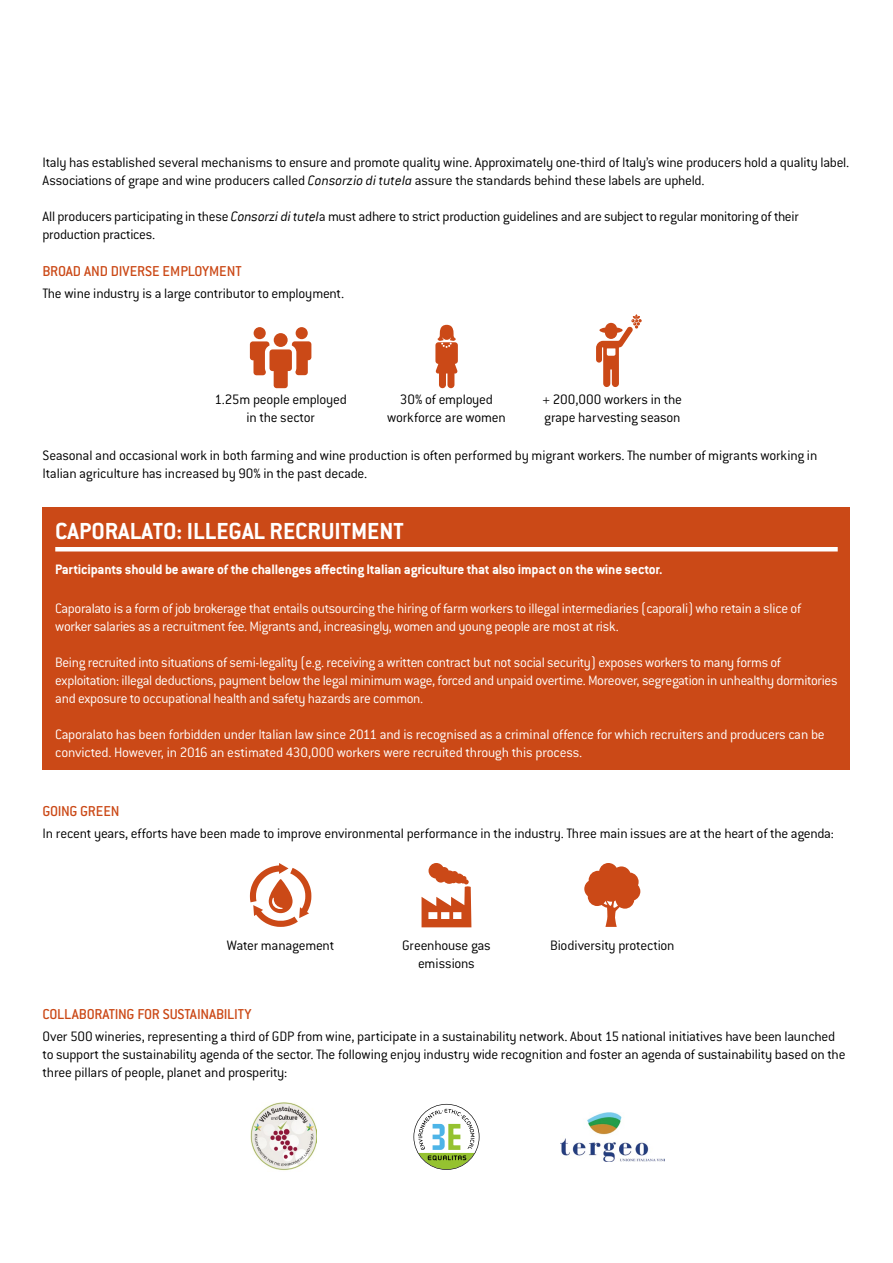
<style>
.page{position:relative;width:893px;height:1263px;background:#fff}
.page>*{position:absolute;margin:0;border:0;box-sizing:border-box;transform-origin:0 0}
.t1{font:700 25.5px "Conduit ITC Pro";color:#fff}
.t2{font:500 15.75px "Conduit ITC";letter-spacing:-.01em;color:#cb4917}
.t3{font:300 15px/18px "Conduit ITC";letter-spacing:-.02em;color:#fff}
.t4{font:300 15px/18px "Conduit ITC";letter-spacing:-.015em;color:#000}
.t5{font:300 15px/18px "Conduit ITC Pro";letter-spacing:-.015em;color:#000}
.t6{font:700 15px "Conduit ITC Pro";letter-spacing:-.01em;color:#fff}
.s1{font-style:italic}
.s2{font-family:"Conduit ITC";font-style:italic}
</style>
<div class="page">
<div style="left:43px;top:508px;width:807px;height:262px;background:#cb4917"></div>
<hr style="left:55px;top:547px;width:783px;height:4px;background:#fff">
<div style="left:435px;top:342px;width:23px;height:22px;background:#cb4917;border-radius:3px"></div>
<svg style="left:435px;top:361px;width:23px;height:12px"></svg>
<div style="left:439px;top:344px;width:7px;height:44px;background:#cb4917;border-radius:3px"></div>
<div style="left:447px;top:344px;width:7px;height:44px;background:#cb4917;border-radius:3px"></div>
<svg style="left:437px;top:325px;width:19px;height:23px"></svg>
<svg style="left:596px;top:314px;width:46px;height:73px"></svg>
<div style="left:254px;top:327px;width:12px;height:12px;background:#cb4917;border-radius:50%"></div>
<div style="left:296px;top:327px;width:12px;height:12px;background:#cb4917;border-radius:50%"></div>
<svg style="left:250px;top:341px;width:61px;height:47px"></svg>
<div style="left:274px;top:333px;width:14px;height:14px;background:#cb4917;border-radius:50%"></div>
<svg style="left:250px;top:863px;width:61px;height:64px"></svg>
<svg style="left:584px;top:863px;width:56px;height:64px"></svg>
<svg style="left:422px;top:863px;width:49px;height:64px"></svg>
<svg style="left:413px;top:1104px;width:66px;height:66px"></svg>
<img style="left:251px;top:1103px;width:66px;height:68px">
<img style="left:560px;top:1112px;width:104px;height:49px">
<p class="t4" style="left:43px;top:153px;width:808px">Italy has established several mechanisms to ensure and promote quality wine. Approximately one-third of Italy’s wine producers hold a quality label.<br>Associations of grape and wine producers called <span class="s1">Consorzio di tutela</span> assure the standards behind these labels are upheld.</p>
<p class="t5" style="left:43px;top:208px;width:758px">All producers participating in these <span class="s2">Consorzi di tutel</span>a must adhere to strict production guidelines and are subject to regular monitoring of their production practices.</p>
<p class="t2" style="left:43px;top:262px;width:201px">BROAD AND DIVERSE EMPLOYMENT</p>
<p class="t4" style="left:43px;top:285px;width:303px">The wine industry is a large contributor to employment.</p>
<p class="t5" style="left:215px;top:391px;width:134px;text-align:center">1.25m people employed in the sector</p>
<p class="t5" style="left:387px;top:391px;width:120px;text-align:center">30% of employed workforce are women</p>
<p class="t5" style="left:543px;top:391px;width:141px">+ 200,000 workers in the grape harvesting season</p>
<p class="t5" style="left:43px;top:447px;width:776px">Seasonal and occasional work in both farming and wine production is often performed by migrant workers. The number of migrants working in<br>Italian agriculture has increased by 90% in the past decade.</p>
<h1 class="t1" style="left:55px;top:516px;width:350px">CAPORALATO: ILLEGAL RECRUITMENT</h1>
<p class="t6" style="left:55px;top:560px;width:609px">Participants should be aware of the challenges affecting Italian agriculture that also impact on the wine sector.</p>
<p class="t3" style="left:55px;top:599px;width:747px">Caporalato is a form of job brokerage that entails outsourcing the hiring of farm workers to illegal intermediaries (caporali) who retain a slice of worker salaries as a recruitment fee. Migrants and, increasingly, women and young people are most at risk.</p>
<p class="t3" style="left:55px;top:653px;width:784px">Being recruited into situations of semi-legality (e.g. receiving a written contract but not social security) exposes workers to many forms of exploitation: illegal deductions, payment below the legal minimum wage, forced and unpaid overtime. Moreover, segregation in unhealthy dormitories and exposure to occupational health and safety hazards are common.</p>
<p class="t3" style="left:55px;top:725px;width:771px">Caporalato has been forbidden under Italian law since 2011 and is recognised as a criminal offence for which recruiters and producers can be convicted. However, in 2016 an estimated 430,000 workers were recruited through this process.</p>
<p class="t2" style="left:43px;top:802px;width:79px">GOING GREEN</p>
<p class="t4" style="left:43px;top:825px;width:793px">In recent years, efforts have been made to improve environmental performance in the industry. Three main issues are at the heart of the agenda:</p>
<p class="t5" style="left:227px;top:936px;width:109px">Water management</p>
<p class="t5" style="left:402px;top:936px;width:90px">Greenhouse gas</p>
<p class="t5" style="left:550px;top:936px;width:126px">Biodiversity protection</p>
<p class="t5" style="left:418px;top:954px;width:58px">emissions</p>
<p class="t2" style="left:43px;top:1005px;width:210px">COLLABORATING FOR SUSTAINABILITY</p>
<p class="t4" style="left:43px;top:1027px;width:804px">Over 500 wineries, representing a third of GDP from wine, participate in a sustainability network. About 15 national initiatives have been launched to support the sustainability agenda of the sector. The following enjoy industry wide recognition and foster an agenda of sustainability based on the three pillars of people, planet and prosperity:</p>
</div>
